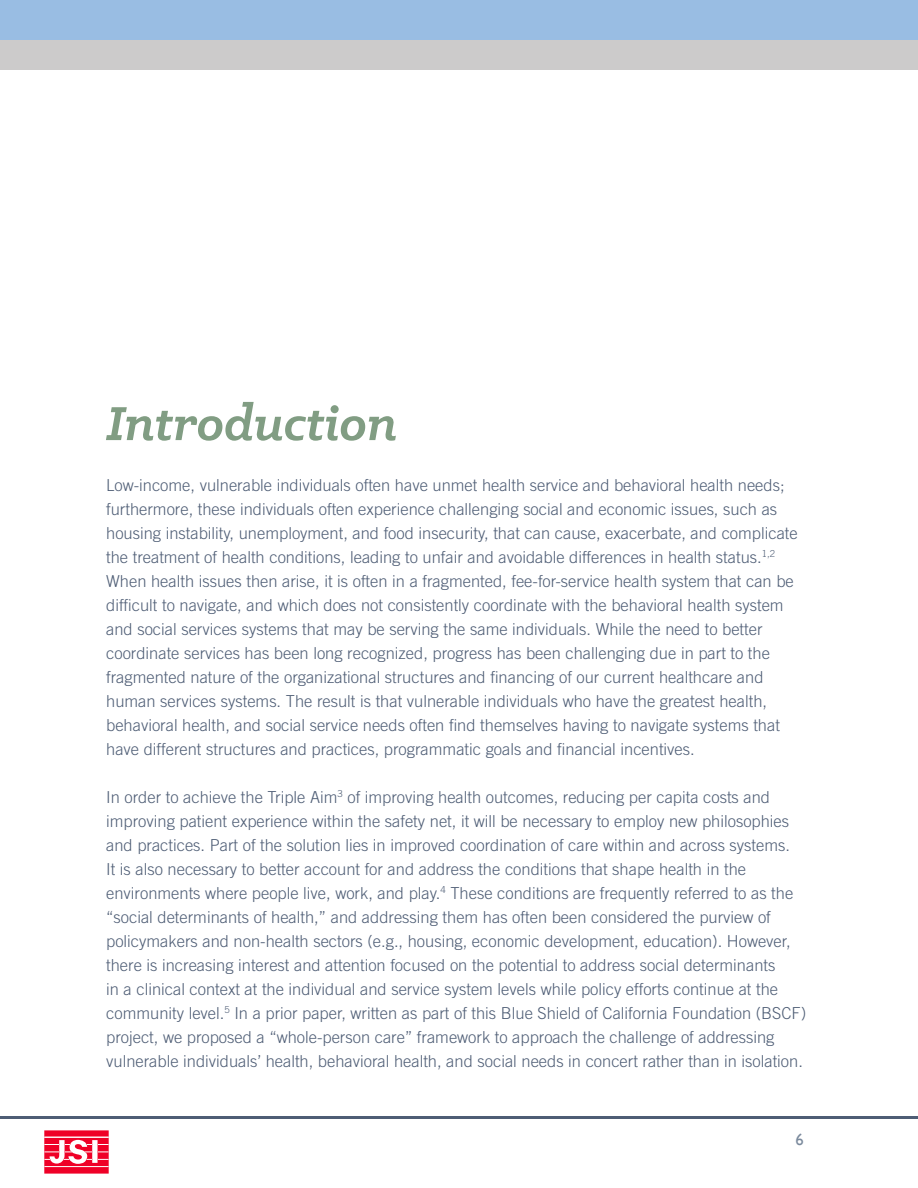
<style>
.page{position:relative;width:918px;height:1188px;background:#fff}
.page>*{position:absolute;margin:0;border:0;box-sizing:border-box;transform-origin:0 0}
.t1{font:italic 700 54px "Klinic Slab";color:#819d83}
.t2{font:300 16.5px/24px "Trade Gothic LT Std";color:#4e5d75}
.t3{font:16.5px "Gill Sans";color:#7b8a9d}
</style>
<div class="page">
<hr style="left:0;top:1116px;width:918px;height:3px;background:#4e5d75">
<div style="left:0;top:0;width:918px;height:69px;background:#cccbcb"></div>
<div style="left:0;top:0;width:918px;height:40px;background:#99bde3"></div>
<svg style="left:44px;top:1130px;width:65px;height:44px"></svg>
<h2 class="t1" style="left:106px;top:388px;width:293px">Introduction</h2>
<p class="t2" style="left:106px;top:473px;width:693px">Low-income, vulnerable individuals often have unmet health service and behavioral health needs; furthermore, these individuals often experience challenging social and economic issues, such as housing instability, unemployment, and food insecurity, that can cause, exacerbate, and complicate the treatment of health conditions, leading to unfair and avoidable differences in health status.<sup>1,2<br></sup>When health issues then arise, it is often in a fragmented, fee-for-service health system that can be difficult to navigate, and which does not consistently coordinate with the behavioral health system and social services systems that may be serving the same individuals. While the need to better coordinate services has been long recognized, progress has been challenging due in part to the fragmented nature of the organizational structures and financing of our current healthcare and human services systems. The result is that vulnerable individuals who have the greatest health, behavioral health, and social service needs often find themselves having to navigate systems that have different structures and practices, programmatic goals and financial incentives.</p>
<p class="t2" style="left:106px;top:785px;width:702px">In order to achieve the Triple Aim<sup>3</sup> of improving health outcomes, reducing per capita costs and improving patient experience within the safety net, it will be necessary to employ new philosophies and practices. Part of the solution lies in improved coordination of care within and across systems.<br>It is also necessary to better account for and address the conditions that shape health in the environments where people live, work, and play.<sup>4</sup> These conditions are frequently referred to as the “social determinants of health,” and addressing them has often been considered the purview of policymakers and non-health sectors (e.g., housing, economic development, education). However, there is increasing interest and attention focused on the potential to address social determinants<br>in a clinical context at the individual and service system levels while policy efforts continue at the community level.<sup>5</sup> In a prior paper, written as part of this Blue Shield of California Foundation (BSCF) project, we proposed a “whole-person care” framework to approach the challenge of addressing vulnerable individuals’ health, behavioral health, and social needs in concert rather than in isolation.</p>
<p class="t3" style="left:796px;top:1130px;width:10px">6</p>
</div>
